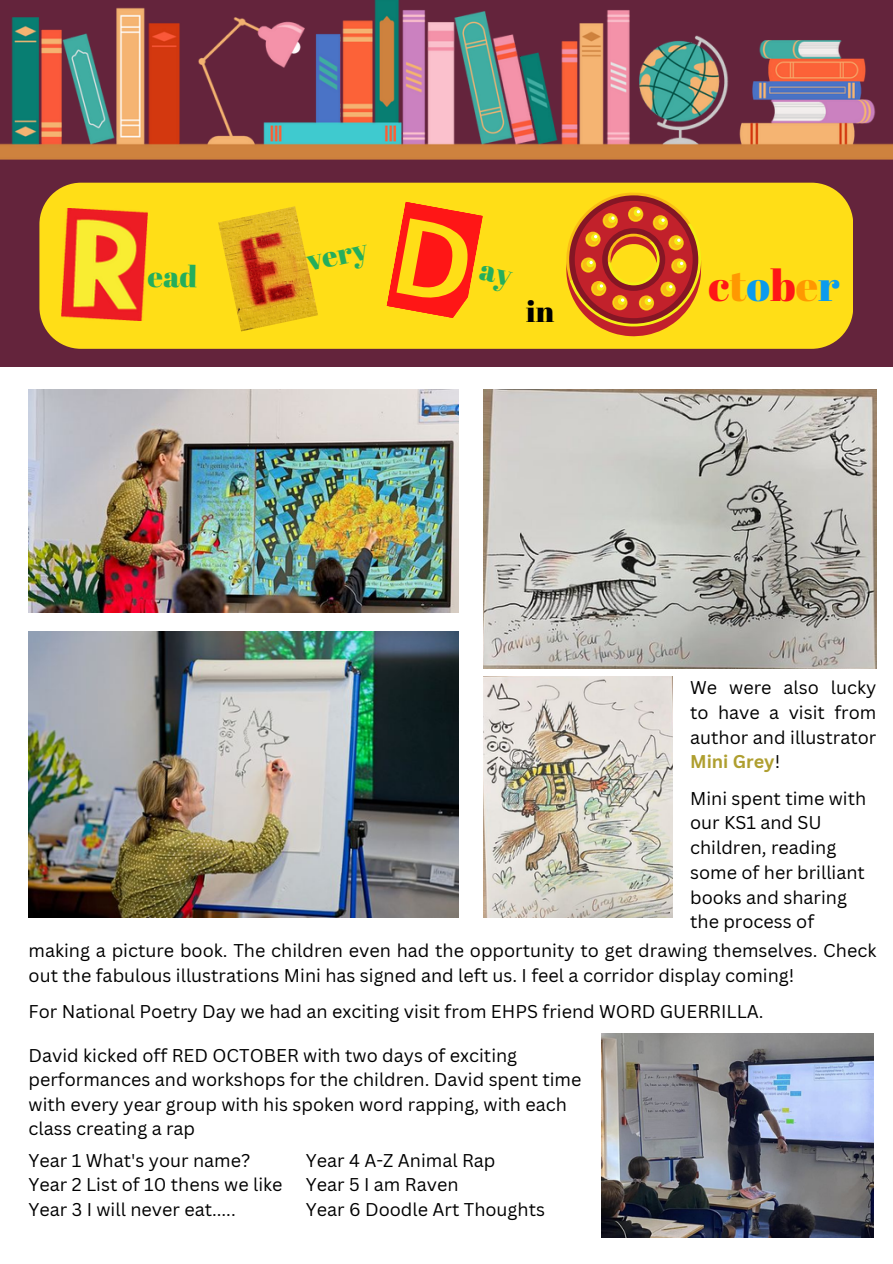
<style>
.page{position:relative;width:893px;height:1264px;background:#fff}
.page>*{position:absolute;margin:0;border:0;box-sizing:border-box;transform-origin:0 0}
.t1{font:43.5px "Abril Fatface";color:#ff1616}
.t2{font:30px "Abril Fatface";color:#24ae5c}
.t3{font:30px "Abril Fatface";color:#000}
.t4{font:18px/24.8px "Canva Sans";color:#000}
.s1{color:#ff9801}
.s2{color:#0b9bed}
.s3{font-weight:700;color:#af9f30}
</style>
<div class="page">
<div style="left:0;top:0;width:892px;height:366px;background:#64243c"></div>
<img style="left:0;top:0;width:892px;height:160px">
<div style="left:39px;top:183px;width:814px;height:166px;background:#ffde17"></div>
<img style="left:62px;top:208px;width:85px;height:113px">
<img style="left:218px;top:206px;width:100px;height:125px">
<svg style="left:566px;top:192px;width:135px;height:144px;background:#d27321"></svg>
<img style="left:29px;top:390px;width:429px;height:222px">
<img style="left:483px;top:390px;width:393px;height:279px">
<img style="left:29px;top:631px;width:429px;height:286px">
<img style="left:483px;top:676px;width:189px;height:241px">
<img style="left:601px;top:1033px;width:272px;height:204px">
<svg style="left:148px;top:264px;width:49px;height:24px"></svg>
<svg style="left:386px;top:201px;width:127px;height:119px;background:#ff9416"></svg>
<p class="t2" style="left:302px;top:240px;width:64px;rotate:-12deg">very</p>
<p class="t3" style="left:526px;top:291px;width:29px">in</p>
<p class="t1" style="left:708px;top:255px;width:133px">c<span class="s1">t</span><span class="s2">o</span>b<span class="s1">e</span><span class="s2">r</span></p>
<p class="t4" style="left:690px;top:674px;width:188px;text-align:justify">We were also lucky to have a visit from author and illustrator <span class="s3">Mini Grey</span>!</p>
<p class="t4" style="left:690px;top:785px;width:177px">Mini spent time with our KS1 and SU children, reading some of her brilliant books and sharing the process of</p>
<p class="t4" style="left:29px;top:937px;width:849px">making a picture book. The children even had the opportunity to get drawing themselves. Check out the fabulous illustrations Mini has signed and left us. I feel a corridor display coming!</p>
<p class="t4" style="left:29px;top:998px;width:736px">For National Poetry Day we had an exciting visit from EHPS friend WORD GUERRILLA.</p>
<p class="t4" style="left:29px;top:1042px;width:554px">David kicked off RED OCTOBER with two days of exciting performances and workshops for the children. David spent time with every year group with his spoken word rapping, with each class creating a rap</p>
<p class="t4" style="left:29px;top:1147px;width:223px">Year 1 What's your name?</p>
<p class="t4" style="left:29px;top:1171px;width:255px">Year 2 List of 10 thens we like</p>
<p class="t4" style="left:29px;top:1196px;width:209px">Year 3 I will never eat.....</p>
<p class="t4" style="left:306px;top:1147px;width:191px">Year 4 A-Z Animal Rap</p>
<p class="t4" style="left:306px;top:1172px;width:154px">Year 5 I am Raven</p>
<p class="t4" style="left:306px;top:1196px;width:241px">Year 6 Doodle Art Thoughts</p>
</div>
